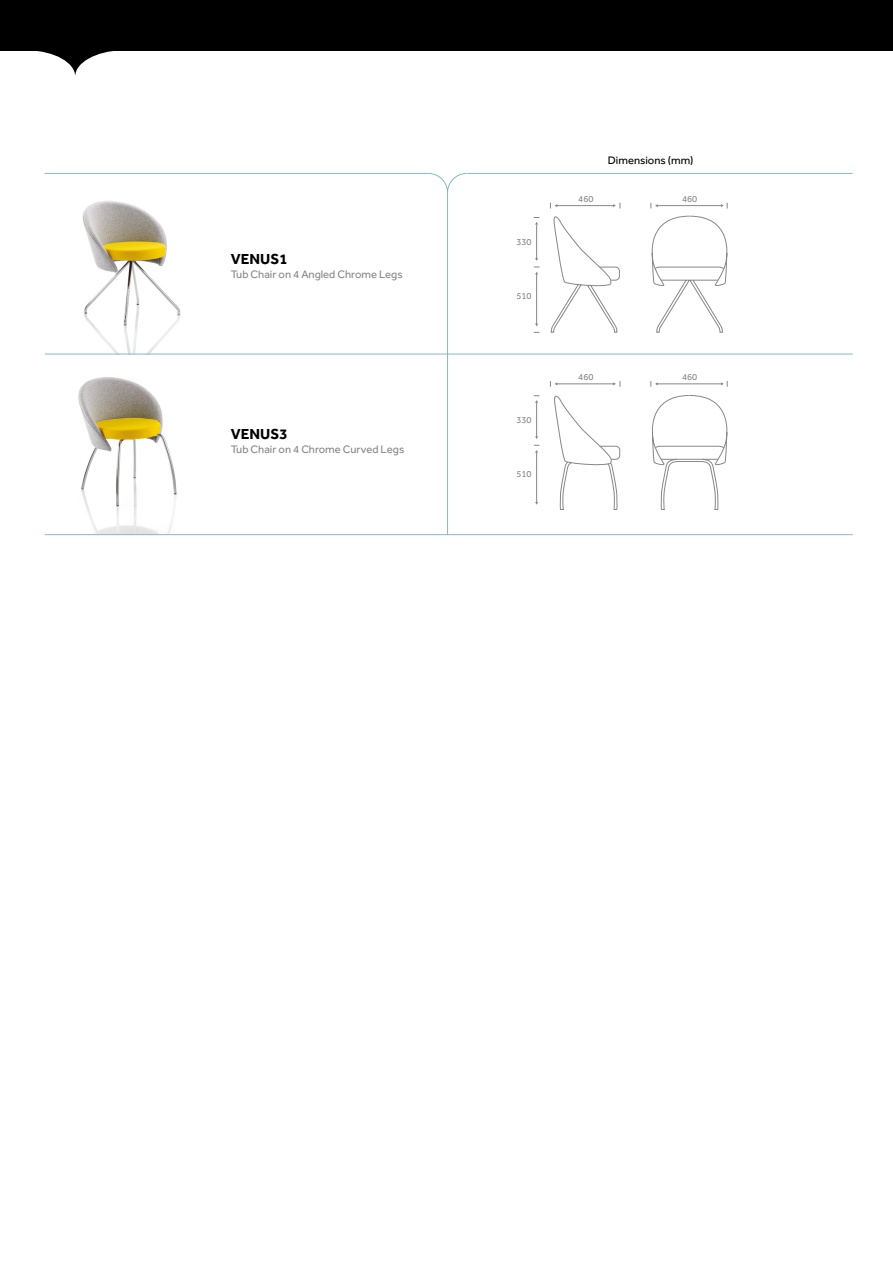
<style>
.page{position:relative;width:893px;height:1263px;background:#fff}
.page>*{position:absolute;margin:0;border:0;box-sizing:border-box;transform-origin:0 0}
.t1{font:700 15px "Effra";color:#000}
.t2{font:11.25px "Effra";color:#878787}
.t3{font:11.25px "Effra";color:#000}
.t4{font:9.3px "Effra";color:#878787}
</style>
<div class="page">
<svg style="left:613px;top:203px;width:8px;height:5px"></svg>
<svg style="left:613px;top:381px;width:8px;height:6px"></svg>
<svg style="left:721px;top:203px;width:7px;height:5px"></svg>
<svg style="left:721px;top:381px;width:7px;height:6px"></svg>
<svg style="left:651px;top:381px;width:7px;height:6px"></svg>
<hr style="left:556px;top:205px;width:58px;height:1px;background:#878787">
<hr style="left:556px;top:384px;width:58px;height:1px;background:#878787">
<hr style="left:656px;top:205px;width:66px;height:1px;background:#878787">
<hr style="left:656px;top:384px;width:66px;height:1px;background:#878787">
<div style="left:573px;top:267px;width:47px;height:13px;border:1px solid #878787;border-radius:4px"></div>
<svg style="left:551px;top:216px;width:67px;height:117px"></svg>
<svg style="left:651px;top:216px;width:76px;height:117px"></svg>
<div style="left:574px;top:446px;width:46px;height:14px;border:1px solid #878787;border-radius:4px"></div>
<svg style="left:554px;top:395px;width:63px;height:115px"></svg>
<svg style="left:652px;top:395px;width:75px;height:115px"></svg>
<svg style="left:534px;top:217px;width:5px;height:8px"></svg>
<svg style="left:534px;top:395px;width:5px;height:8px"></svg>
<hr style="left:536px;top:225px;width:1px;height:34px;background:#878787">
<hr style="left:536px;top:403px;width:1px;height:35px;background:#878787">
<hr style="left:536px;top:274px;width:1px;height:51px;background:#878787">
<hr style="left:536px;top:452px;width:1px;height:51px;background:#878787">
<img style="left:54px;top:201px;width:155px;height:153px">
<img style="left:78px;top:377px;width:99px;height:157px">
<svg style="left:428px;top:173px;width:39px;height:19px"></svg>
<hr style="left:45px;top:534px;width:808px;height:1px;background:#86b9c4">
<hr style="left:45px;top:354px;width:808px;height:1px;background:#86b9c4">
<hr style="left:467px;top:173px;width:386px;height:1px;background:#86b9c4">
<hr style="left:447px;top:192px;width:1px;height:343px;background:#86b9c4">
<hr style="left:45px;top:173px;width:383px;height:1px;background:#86b9c4">
<div style="left:0;top:0;width:893px;height:51px;background:#000"></div>
<svg style="left:28px;top:24px;width:94px;height:53px"></svg>
<h1 class="t1" style="left:231px;top:250px;width:58px">VENUS1</h1>
<p class="t2" style="left:231px;top:268px;width:173px">Tub Chair on 4 Angled Chrome Legs</p>
<h1 class="t1" style="left:231px;top:425px;width:58px">VENUS3</h1>
<p class="t2" style="left:231px;top:443px;width:175px">Tub Chair on 4 Chrome Curved Legs</p>
<p class="t4" style="left:516px;top:236px;width:17px">330</p>
<p class="t4" style="left:516px;top:291px;width:17px">510</p>
<p class="t4" style="left:516px;top:414px;width:17px">330</p>
<p class="t4" style="left:516px;top:469px;width:17px">510</p>
<p class="t4" style="left:578px;top:194px;width:17px">460</p>
<p class="t3" style="left:608px;top:153px;width:87px">Dimensions (mm)</p>
<p class="t4" style="left:682px;top:194px;width:17px">460</p>
<p class="t4" style="left:578px;top:372px;width:17px">460</p>
<p class="t4" style="left:682px;top:372px;width:17px">460</p>
</div>
